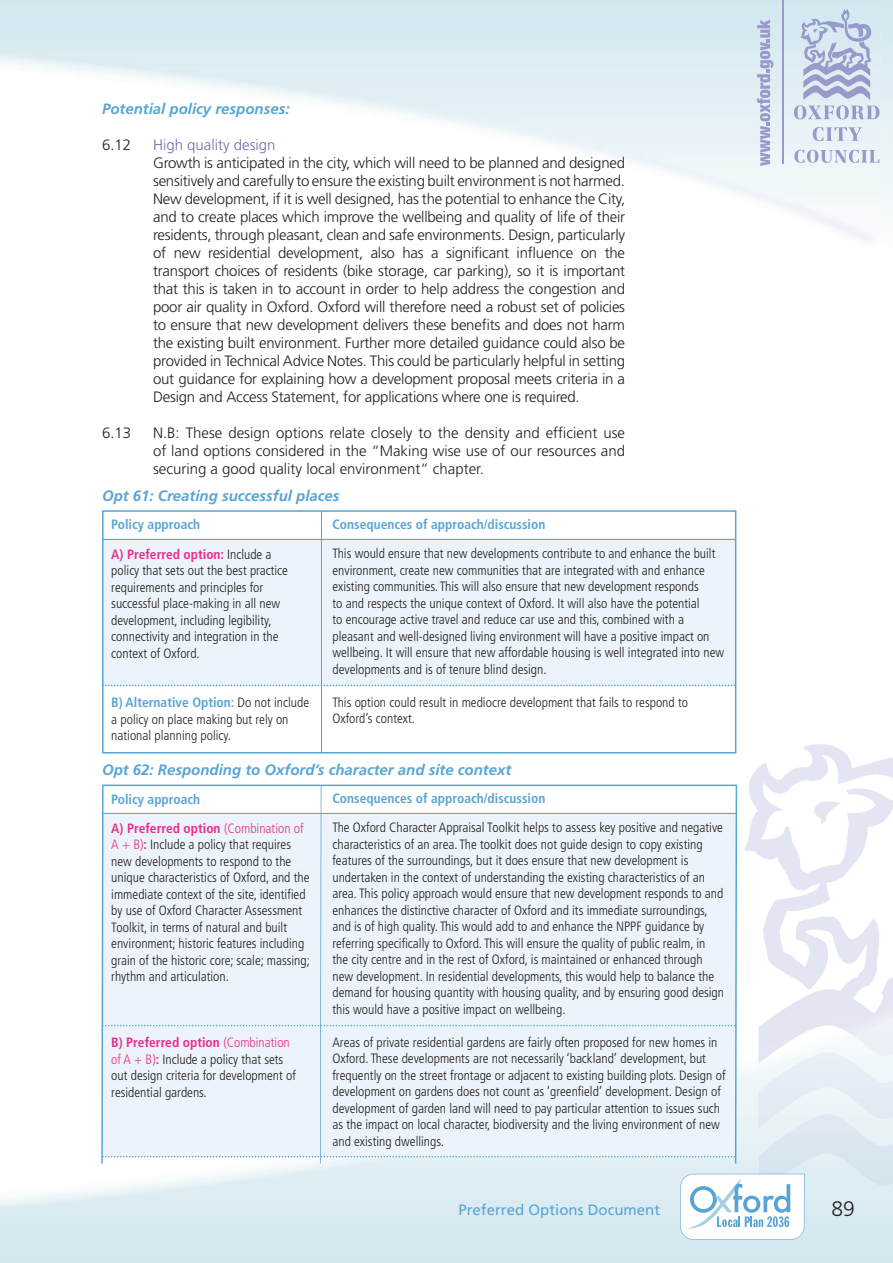
<style>
.page{position:relative;width:893px;height:1263px;background:#fff}
.page>*{position:absolute;margin:0;border:0;box-sizing:border-box;transform-origin:0 0}
.t1{font:300 21px "Frutiger";color:#231f20}
.t2{font:300 15px/18px "Frutiger";letter-spacing:-.005em;color:#231f20;text-align:justify}
.t3{font:italic 700 15px "Frutiger";color:#58a5d5}
.t4{font:15px "Frutiger";color:#58a5d5}
.t5{font:300 15px "Frutiger";color:#7569ab}
.t6{font:300 condensed 13.5px/16.5px "Frutiger";color:#231f20}
.t7{font:700 condensed 13.5px/29.2px "Frutiger";color:#eb2c8f}
.t8{font:700 condensed 13.5px "Frutiger";color:#58a5d5}
.s1{color:#58a5d5}
.s2{font-weight:300;color:#231f20}
.s3{font-weight:700;color:#58a5d5}
.s4{font-weight:300}
.s5{color:#eb2c8f}
.s6{font-weight:700;color:#eb2c8f}
</style>
<div class="page">
<div style="left:758px;top:1163px;width:135px;height:34px;background:#ddedf2"></div>
<svg style="left:680px;top:1174px;width:125px;height:66px"></svg>
<svg style="left:813px;top:127px;width:49px;height:14px"></svg>
<svg style="left:794px;top:150px;width:85px;height:13px"></svg>
<svg style="left:794px;top:9px;width:85px;height:110px;background:#c4d0e4"></svg>
<hr style="left:782px;top:0;width:1px;height:163px;background:#979aca">
<svg style="left:757px;top:19px;width:16px;height:147px;background:#c0cae2"></svg>
<svg style="left:102px;top:510px;width:634px;height:234px;fill:#ecf3fa"></svg>
<hr style="left:103px;top:539px;width:632px;height:1px;background:#58a5d5">
<hr style="left:321px;top:511px;width:1px;height:242px;background:#58a5d5">
<svg style="left:102px;top:685px;width:633px;height:1px"></svg>
<svg style="left:102px;top:744px;width:791px;height:419px"></svg>
<p class="t3" style="left:102px;top:100px;width:189px">Potential policy responses:</p>
<p class="t2" style="left:102px;top:136px;width:31px">6.12</p>
<p class="t5" style="left:153px;top:136px;width:124px">High quality design</p>
<p class="t2" style="left:153px;top:154px;width:474px">Growth is anticipated in the city, which will need to be planned and designed sensitively and carefully to ensure the existing built environment is not harmed.<br>New development, if it is well designed, has the potential to enhance the City, and to create places which improve the wellbeing and quality of life of their residents, through pleasant, clean and safe environments. Design, particularly of new residential development, also has a significant influence on the transport choices of residents (bike storage, car parking), so it is important that this is taken in to account in order to help address the congestion and poor air quality in Oxford. Oxford will therefore need a robust set of policies to ensure that new development delivers these benefits and does not harm the existing built environment. Further more detailed guidance could also be provided in Technical Advice Notes. This could be particularly helpful in setting out guidance for explaining how a development proposal meets criteria in a Design and Access Statement, for applications where one is required.</p>
<p class="t2" style="left:102px;top:424px;width:31px">6.13</p>
<p class="t2" style="left:153px;top:424px;width:474px">N.B: These design options relate closely to the density and efficient use of land options considered in the “Making wise use of our resources and securing a good quality local environment” chapter.</p>
<p class="t3" style="left:102px;top:487px;width:239px">Opt 61: Creating successful places</p>
<p class="t7" style="left:111px;top:510px;width:162px"><span class="s1">Policy approach<br></span>A) Preferred option: <span class="s2">Include a</span></p>
<p class="t6" style="left:111px;top:562px;width:178px">policy that sets out the best practice requirements and principles for successful place-making in all new development, including legibility, connectivity and integration in the context of Oxford.</p>
<p class="t6" style="left:111px;top:694px;width:199px"><span class="s3">B) Alternative Option:</span> Do not include a policy on place making but rely on national planning policy.</p>
<p class="t8" style="left:332px;top:516px;width:214px">Consequences of approach/discussion</p>
<p class="t6" style="left:332px;top:545px;width:393px">This would ensure that new developments contribute to and enhance the built environment, create new communities that are integrated with and enhance existing communities. This will also ensure that new development responds<br>to and respects the unique context of Oxford. It will also have the potential<br>to encourage active travel and reduce car use and this, combined with a pleasant and well-designed living environment will have a positive impact on wellbeing. It will ensure that new affordable housing is well integrated into new developments and is of tenure blind design.</p>
<p class="t6" style="left:332px;top:694px;width:357px">This option could result in mediocre development that fails to respond to<br>Oxford’s context.</p>
<p class="t3" style="left:102px;top:761px;width:411px">Opt 62: Responding to Oxford’s character and site context</p>
<p class="t7" style="left:111px;top:784px;width:194px"><span class="s1">Policy approach<br></span>A) Preferred option <span class="s4">(Combination of</span></p>
<p class="t6" style="left:111px;top:837px;width:200px"><span class="s5">A + B)</span><span class="s6">:</span> Include a policy that requires new developments to respond to the unique characteristics of Oxford, and the immediate context of the site, identified by use of Oxford Character Assessment Toolkit, in terms of natural and built environment; historic features including grain of the historic core; scale; massing; rhythm and articulation.</p>
<p class="t6" style="left:111px;top:1035px;width:186px"><span class="s6">B) Preferred option</span> <span class="s5">(Combination of A + B)</span><span class="s6">:</span> Include a policy that sets out design criteria for development of residential gardens.</p>
<p class="t8" style="left:332px;top:790px;width:214px">Consequences of approach/discussion</p>
<p class="t6" style="left:332px;top:820px;width:393px">The Oxford Character Appraisal Toolkit helps to assess key positive and negative characteristics of an area. The toolkit does not guide design to copy existing features of the surroundings, but it does ensure that new development is undertaken in the context of understanding the existing characteristics of an area. This policy approach would ensure that new development responds to and enhances the distinctive character of Oxford and its immediate surroundings, and is of high quality. This would add to and enhance the NPPF guidance by referring specifically to Oxford. This will ensure the quality of public realm, in the city centre and in the rest of Oxford, is maintained or enhanced through new development. In residential developments, this would help to balance the demand for housing quantity with housing quality, and by ensuring good design this would have a positive impact on wellbeing.</p>
<p class="t6" style="left:332px;top:1034px;width:395px">Areas of private residential gardens are fairly often proposed for new homes in Oxford. These developments are not necessarily ‘backland’ development, but frequently on the street frontage or adjacent to existing building plots. Design of development on gardens does not count as ‘greenfield’ development. Design of development of garden land will need to pay particular attention to issues such as the impact on local character, biodiversity and the living environment of new and existing dwellings.</p>
<p class="t4" style="left:458px;top:1200px;width:203px">Preferred Options Document</p>
<h1 class="t1" style="left:831px;top:1196px;width:25px">89</h1>
</div>
